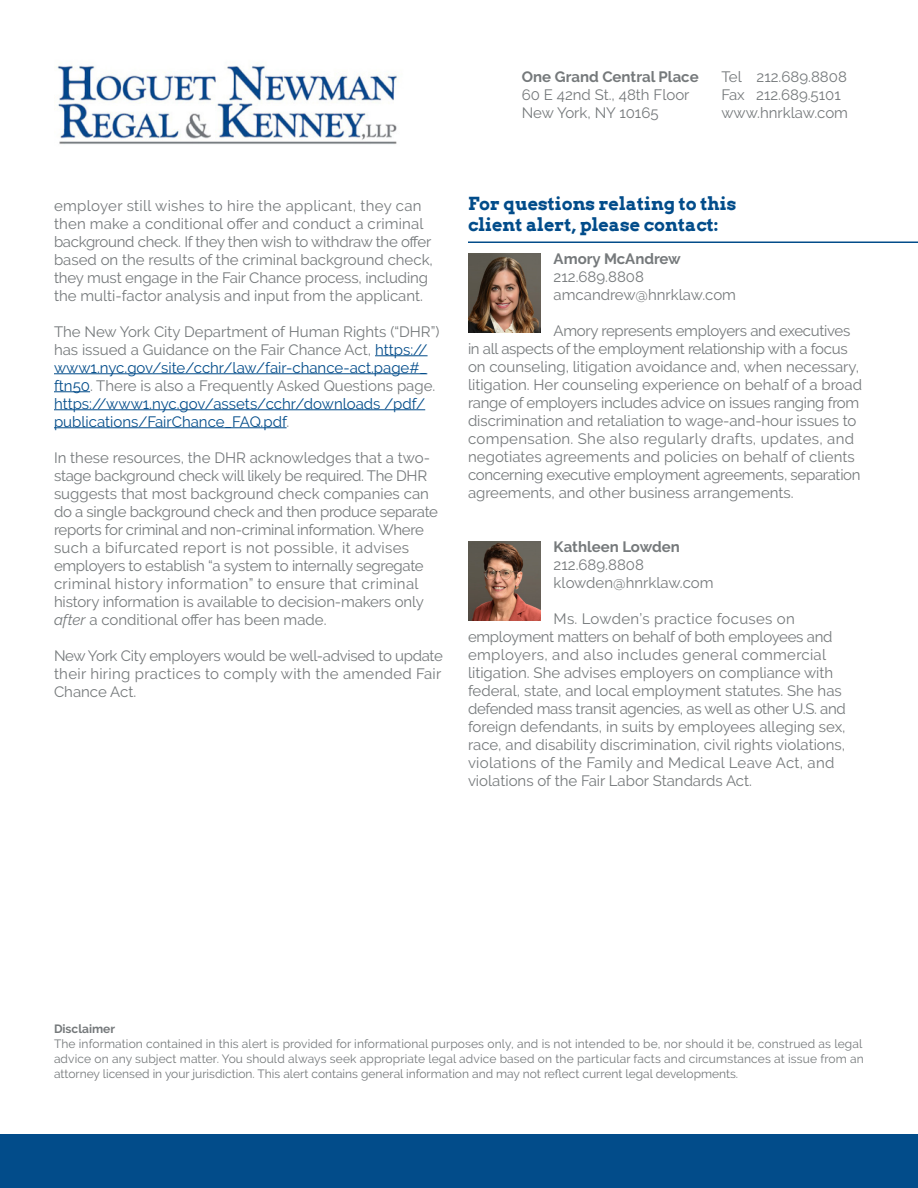
<style>
.page{position:relative;width:918px;height:1188px;background:#fff}
.page>*{position:absolute;margin:0;border:0;box-sizing:border-box;transform-origin:0 0}
.t1{font:700 18px/21px "Arvo";color:#024c8a}
.t2{font:15px/18px "Raleway";color:#75797b}
.t3{font:15px/18px "Raleway";color:#024c8a}
.t4{font:700 15px "Raleway";color:#75797b}
.t5{font:12px/15px "Raleway";color:#75797b;text-align:justify}
.t6{font:700 12px "Raleway";color:#75797b}
.s1{color:#75797b}
.s2{font-style:italic}
</style>
<div class="page">
<img style="left:56px;top:65px;width:342px;height:79px">
<div style="left:0;top:1134px;width:918px;height:54px;background:#024c8a"></div>
<hr style="left:375px;top:355px;width:53px;height:1px;background:#024c8a">
<hr style="left:54px;top:373px;width:373px;height:1px;background:#024c8a">
<hr style="left:54px;top:391px;width:36px;height:1px;background:#024c8a">
<hr style="left:54px;top:409px;width:371px;height:1px;background:#024c8a">
<hr style="left:54px;top:427px;width:233px;height:1px;background:#024c8a">
<img style="left:468px;top:254px;width:72px;height:79px">
<img style="left:468px;top:542px;width:72px;height:79px">
<hr style="left:468px;top:242px;width:450px;height:1px;background:#024c8a">
<p class="t4" style="left:522px;top:68px;width:178px">One Grand Central Place</p>
<p class="t2" style="left:522px;top:85px;width:169px">60 E 42nd St., 48th Floor</p>
<p class="t2" style="left:522px;top:103px;width:138px">New York, NY 10165</p>
<p class="t2" style="left:721px;top:67px;width:127px">Tel 212.689.8808</p>
<p class="t2" style="left:721px;top:85px;width:121px">Fax 212.689.5101</p>
<p class="t2" style="left:721px;top:103px;width:128px">www.hnrklaw.com</p>
<p class="t2" style="left:54px;top:196px;width:381px">employer still wishes to hire the applicant, they can then make a conditional offer and conduct a criminal background check. If they then wish to withdraw the offer based on the results of the criminal background check, they must engage in the Fair Chance process, including the multi-factor analysis and input from the applicant.</p>
<p class="t3" style="left:54px;top:322px;width:387px"><span class="s1">The New York City Department of Human Rights (“DHR”) has issued a Guidance on the Fair Chance Act,</span> https:// www1.nyc.gov/site/cchr/law/fair-chance-act.page#_ ftn50<span class="s1">. There is also a Frequently Asked Questions page. </span>https://www1.nyc.gov/assets/cchr/downloads /pdf/ publications/FairChance_FAQ.pdf<span class="s1">.</span></p>
<p class="t2" style="left:54px;top:448px;width:386px">In these resources, the DHR acknowledges that a two&shy;stage background check will likely be required. The DHR suggests that most background check companies can do a single background check and then produce separate reports for criminal and non-criminal information. Where such a bifurcated report is not possible, it advises employers to establish “a system to internally segregate criminal history information” to ensure that criminal history information is available to decision-makers only <span class="s2">after</span> a conditional offer has been made.</p>
<p class="t2" style="left:54px;top:646px;width:390px;text-align:justify">New York City employers would be well-advised to update their hiring practices to comply with the amended Fair Chance Act.</p>
<p class="t1" style="left:468px;top:193px;width:270px">For questions relating to this client alert, please contact:</p>
<p class="t4" style="left:554px;top:250px;width:129px">Amory McAndrew</p>
<p class="t2" style="left:554px;top:268px;width:92px">212.689.8808</p>
<p class="t2" style="left:554px;top:286px;width:184px">amcandrew@hnrklaw.com</p>
<p class="t2" style="left:468px;top:322px;width:396px;text-indent:86px">Amory represents employers and executives in all aspects of the employment relationship with a focus on counseling, litigation avoidance and, when necessary, litigation. Her counseling experience on behalf of a broad range of employers includes advice on issues ranging from discrimination and retaliation to wage-and-hour issues to compensation. She also regularly drafts, updates, and negotiates agreements and policies on behalf of clients concerning executive employment agreements, separation agreements, and other business arrangements.</p>
<p class="t4" style="left:554px;top:538px;width:128px">Kathleen Lowden</p>
<p class="t2" style="left:554px;top:556px;width:92px">212.689.8808</p>
<p class="t2" style="left:554px;top:574px;width:161px">klowden@hnrklaw.com</p>
<p class="t2" style="left:468px;top:610px;width:379px;text-indent:86px">Ms. Lowden’s practice focuses on employment matters on behalf of both employees and employers, and also includes general commercial litigation. She advises employers on compliance with federal, state, and local employment statutes. She has defended mass transit agencies, as well as other U.S. and foreign defendants, in suits by employees alleging sex, race, and disability discrimination, civil rights violations, violations of the Family and Medical Leave Act, and violations of the Fair Labor Standards Act.</p>
<p class="t6" style="left:54px;top:1022px;width:63px">Disclaimer</p>
<p class="t5" style="left:54px;top:1036px;width:811px">The information contained in this alert is provided for informational purposes only, and is not intended to be, nor should it be, construed as legal advice on any subject matter. You should always seek appropriate legal advice based on the particular facts and circumstances at issue from an attorney licensed in your jurisdiction. This alert contains general information and may not reflect current legal developments.</p>
</div>
